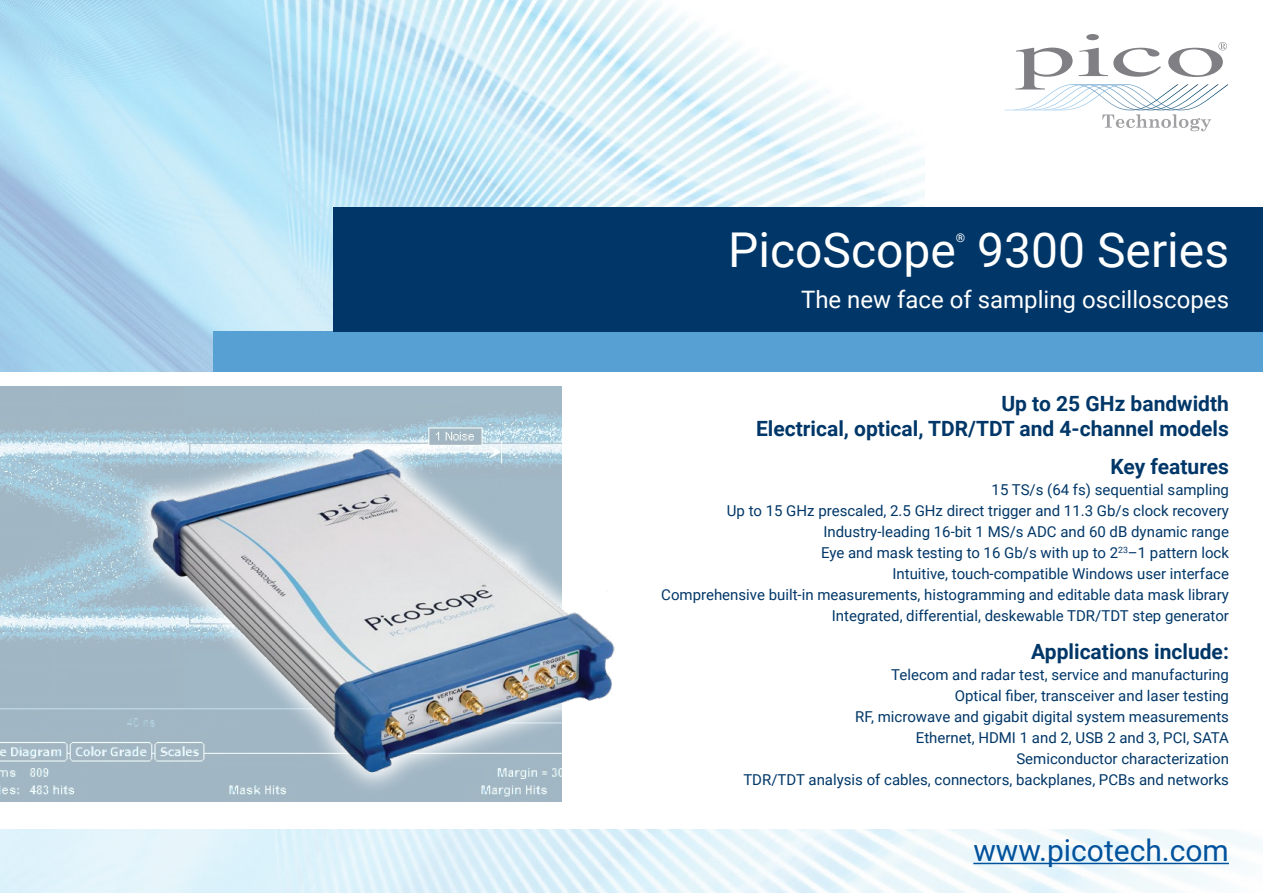
<style>
.page{position:relative;width:1263px;height:893px;background:#fff}
.page>*{position:absolute;margin:0;border:0;box-sizing:border-box;transform-origin:0 0}
.t1{font:48px "Roboto";color:#fff}
.t2{font:30px "Roboto";color:#00529c}
.t3{font:24px "Roboto";color:#fff}
.t4{font:700 21px/25.2px "Roboto";color:#003768;text-align:right}
.t5{font:15px/21px "Roboto";color:#003768;text-align:right}
.t6{font:12px "Roboto";color:#fff}
</style>
<div class="page">
<img style="left:0;top:829px;width:1263px;height:64px">
<img style="left:0;top:0;width:925px;height:371px">
<div style="left:213px;top:331px;width:1050px;height:40px;background:#56a0d3"></div>
<div style="left:334px;top:207px;width:929px;height:124px;background:#003768"></div>
<svg style="left:1004px;top:34px;width:224px;height:97px"></svg>
<img style="left:0;top:387px;width:561px;height:414px">
<svg style="left:128px;top:425px;width:434px;height:371px;background:#aac2cf"></svg>
<img style="left:145px;top:444px;width:470px;height:331px">
<hr style="left:973px;top:863px;width:256px;height:1px;background:#00529c">
<h1 class="t1" style="left:728px;top:217px;width:502px">PicoScope 9300 Series</h1>
<p class="t6" style="left:956px;top:229px;width:11px">®</p>
<h3 class="t3" style="left:801px;top:283px;width:429px">The new face of sampling oscilloscopes</h3>
<h3 class="t4" style="left:756px;top:390px;width:474px">Up to 25 GHz bandwidth<br>Electrical, optical, TDR/TDT and 4-channel models</h3>
<h3 class="t4" style="left:1110px;top:453px;width:120px">Key features</h3>
<p class="t5" style="left:661px;top:479px;width:569px">15 TS/s (64 fs) sequential sampling<br>Up to 15 GHz prescaled, 2.5 GHz direct trigger and 11.3 Gb/s clock recovery Industry-leading 16-bit 1 MS/s ADC and 60 dB dynamic range<br>Eye and mask testing to 16 Gb/s with up to 2<sup>23</sup>–1 pattern lock<br>Intuitive, touch-compatible Windows user interface<br>Comprehensive built-in measurements, histogramming and editable data mask library Integrated, differential, deskewable TDR/TDT step generator</p>
<h3 class="t4" style="left:1031px;top:638px;width:199px">Applications include:</h3>
<p class="t5" style="left:743px;top:664px;width:487px">Telecom and radar test, service and manufacturing<br>Optical fiber, transceiver and laser testing<br>RF, microwave and gigabit digital system measurements<br>Ethernet, HDMI 1 and 2, USB 2 and 3, PCI, SATA<br>Semiconductor characterization<br>TDR/TDT analysis of cables, connectors, backplanes, PCBs and networks</p>
<h2 class="t2" style="left:973px;top:830px;width:257px">www.picotech.com</h2>
</div>
